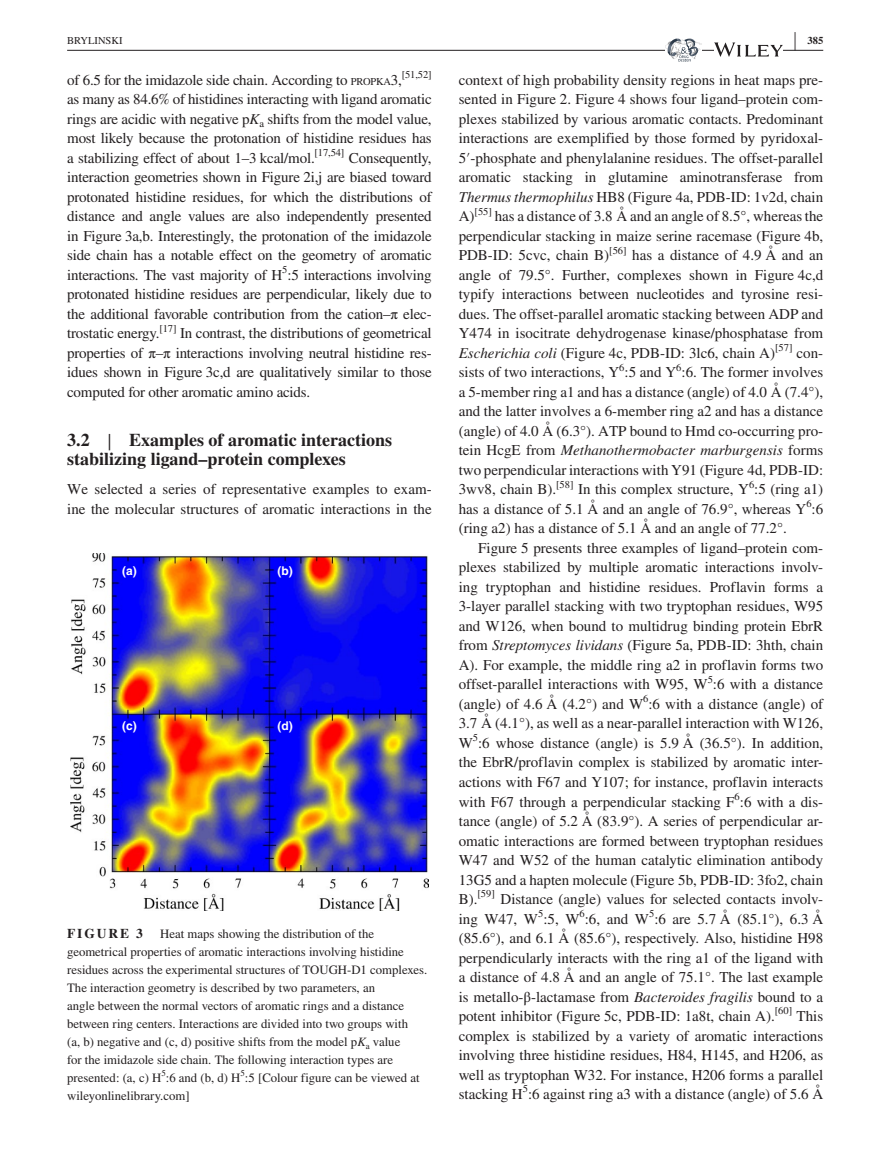
<style>
.page{position:relative;width:893px;height:1174px;background:#fff}
.page>*{position:absolute;margin:0;border:0;box-sizing:border-box;transform-origin:0 0}
.t1{font:700 25.95px "STIX";color:#231f20;scale:.36 1}
.t2{font:700 18px/19.5px "STIX";color:#231f20}
.t3{font:15px/19.5px "STIX";color:#231f20;text-align:justify}
.t4{font:700 13.5px "STIX";letter-spacing:.14em;color:#231f20}
.t5{font:12.75px/18px "STIX";color:#231f20}
.t6{font:700 12px "Helvetica";color:#fff}
.t7{font:10.5px "STIX";color:#231f20}
.t8{font:10.5px "STIX";color:#231f20}
.t9{font:700 10.5px "STIX";color:#231f20}
.s1{font-size:10.5px}
.s2{font-style:inherit}
.s3{font-style:italic}
.s4{font-size:15px}
.s5{font-weight:400;font-size:23.7px}
</style>
<div class="page">
<hr style="left:67px;top:50px;width:756px;height:1px;background:#231f20">
<svg style="left:665px;top:38px;width:37px;height:24px"></svg>
<svg style="left:714px;top:42px;width:69px;height:15px"></svg>
<img style="left:71px;top:553px;width:357px;height:357px">
<h1 class="t1" style="left:794px;top:26px;width:7px">|</h1>
<p class="t8" style="left:67px;top:33px;width:57px">BRYLINSKI</p>
<p class="t9" style="left:807px;top:34px;width:17px">385</p>
<p class="t3" style="left:67px;top:71px;width:336px">of 6.5 for the imidazole side chain. According to <span class="s1">PROPKA</span><span class="s2">3</span>,</p>
<p class="t7" style="left:402px;top:67px;width:31px">[51,52]</p>
<p class="t3" style="left:67px;top:90px;width:366px">as many as 84.6% of histidines interacting with ligand aromatic rings are acidic with negative p<span class="s3">K</span><sub>a</sub> shifts from the model value, most likely because the protonation of histidine residues has a stabilizing effect of about 1–3 kcal/mol.</p>
<p class="t3" style="left:459px;top:71px;width:366px">context of high probability density regions in heat maps pre&shy;sented in Figure 2. Figure 4 shows four ligand–protein com&shy;plexes stabilized by various aromatic contacts. Predominant interactions are exemplified by those formed by pyridoxal-5′-phosphate and phenylalanine residues. The offset-parallel aromatic stacking in glutamine aminotransferase from <span class="s3">Thermus thermophilus</span> HB8 (Figure 4a, PDB-ID: 1v2d, chain</p>
<p class="t7" style="left:459px;top:204px;width:35px"><span class="s4">A)</span>[55]</p>
<p class="t7" style="left:315px;top:145px;width:31px">[17,54]</p>
<p class="t3" style="left:67px;top:149px;width:366px;text-indent:282px">Consequently, interaction geometries shown in Figure 2i,j are biased toward protonated histidine residues, for which the distributions of distance and angle values are also independently presented in Figure 3a,b. Interestingly, the protonation of the imidazole side chain has a notable effect on the geometry of aromatic interactions. The vast majority of H :5 interactions involving</p>
<p class="t3" style="left:459px;top:207px;width:366px;text-indent:36px">has a distance of 3.8 Å and an angle of 8.5°, whereas the perpendicular stacking in maize serine racemase (Figure 4b, PDB-ID: 5cvc, chain B)</p>
<p class="t3" style="left:459px;top:246px;width:366px;text-indent:174px">has a distance of 4.9 Å and an angle of 79.5°. Further, complexes shown in Figure 4c,d typify interactions between nucleotides and tyrosine resi&shy;dues. The offset-parallel aromatic stacking between ADP and Y474 in isocitrate dehydrogenase kinase/phosphatase from <span class="s3">Escherichia coli</span> (Figure 4c, PDB-ID: 3lc6, chain A)</p>
<p class="t7" style="left:609px;top:243px;width:19px">[56]</p>
<p class="t7" style="left:282px;top:262px;width:7px">5</p>
<p class="t3" style="left:67px;top:285px;width:366px">protonated histidine residues are perpendicular, likely due to the additional favorable contribution from the cation–π elec&shy;trostatic energy.</p>
<p class="t7" style="left:159px;top:321px;width:19px">[17]</p>
<p class="t3" style="left:67px;top:324px;width:366px;text-indent:113px">In contrast, the distributions of geometrical properties of π–π interactions involving neutral histidine res&shy;idues shown in Figure 3c,d are qualitatively similar to those computed for other aromatic amino acids.</p>
<p class="t2" style="left:67px;top:429px;width:326px">3.2 <span class="s5">|</span> Examples of aromatic interactions stabilizing ligand–protein complexes</p>
<p class="t3" style="left:67px;top:480px;width:366px">We selected a series of representative examples to exam&shy;ine the molecular structures of aromatic interactions in the</p>
<p class="t7" style="left:775px;top:340px;width:19px">[57]</p>
<p class="t3" style="left:459px;top:344px;width:366px;text-align:right">con-<br>sists of two interactions, Y :5 and Y :6. The former involves</p>
<p class="t7" style="left:619px;top:360px;width:7px">6</p>
<p class="t7" style="left:676px;top:360px;width:7px">6</p>
<p class="t3" style="left:459px;top:383px;width:366px">a 5-member ring a1 and has a distance (angle) of 4.0 Å (7.4°), and the latter involves a 6-member ring a2 and has a distance (angle) of 4.0 Å (6.3°). ATP bound to Hmd co-occurring pro&shy;tein HcgE from <span class="s3">Methanothermobacter marburgensis</span> forms two perpendicular interactions with Y91 (Figure 4d, PDB-ID:<br>3wv8, chain B).</p>
<p class="t7" style="left:556px;top:477px;width:19px">[58]</p>
<p class="t3" style="left:578px;top:480px;width:247px">In this complex structure, Y :5 (ring a1)</p>
<p class="t7" style="left:749px;top:477px;width:7px">6</p>
<p class="t3" style="left:459px;top:500px;width:366px">has a distance of 5.1 Å and an angle of 76.9°, whereas Y :6</p>
<p class="t7" style="left:806px;top:496px;width:7px">6</p>
<p class="t3" style="left:459px;top:519px;width:330px">(ring a2) has a distance of 5.1 Å and an angle of 77.2°.</p>
<p class="t3" style="left:478px;top:539px;width:346px">Figure 5 presents three examples of ligand–protein com-</p>
<p class="t3" style="left:459px;top:558px;width:366px">plexes stabilized by multiple aromatic interactions involv-</p>
<p class="t3" style="left:459px;top:578px;width:366px">ing tryptophan and histidine residues. Proflavin forms a</p>
<p class="t3" style="left:459px;top:597px;width:366px">3-layer parallel stacking with two tryptophan residues, W95</p>
<p class="t3" style="left:459px;top:617px;width:366px">and W126, when bound to multidrug binding protein EbrR</p>
<p class="t3" style="left:459px;top:636px;width:366px">from <span class="s3">Streptomyces lividans</span> (Figure 5a, PDB-ID: 3hth, chain</p>
<p class="t3" style="left:459px;top:656px;width:366px">A). For example, the middle ring a2 in proflavin forms two</p>
<p class="t3" style="left:459px;top:675px;width:366px">offset-parallel interactions with W95, W :6 with a distance</p>
<p class="t6" style="left:122px;top:563px;width:16px">(a)</p>
<p class="t6" style="left:278px;top:563px;width:17px">(b)</p>
<p class="t7" style="left:708px;top:672px;width:7px">5</p>
<p class="t3" style="left:459px;top:695px;width:366px">(angle) of 4.6 Å (4.2°) and W :6 with a distance (angle) of</p>
<p class="t7" style="left:643px;top:691px;width:7px">6</p>
<p class="t3" style="left:459px;top:714px;width:366px">3.7 Å (4.1°), as well as a near-parallel interaction with W126,<br>W :6 whose distance (angle) is 5.9 Å (36.5°). In addition,</p>
<p class="t6" style="left:122px;top:718px;width:16px">(c)</p>
<p class="t6" style="left:278px;top:718px;width:17px">(d)</p>
<p class="t7" style="left:473px;top:730px;width:7px">5</p>
<p class="t3" style="left:459px;top:753px;width:366px">the EbrR/proflavin complex is stabilized by aromatic inter&shy;actions with F67 and Y107; for instance, proflavin interacts with F67 through a perpendicular stacking F :6 with a dis-</p>
<p class="t7" style="left:735px;top:789px;width:7px">6</p>
<p class="t3" style="left:459px;top:812px;width:366px">tance (angle) of 5.2 Å (83.9°). A series of perpendicular ar&shy;omatic interactions are formed between tryptophan residues W47 and W52 of the human catalytic elimination antibody 13G5 and a hapten molecule (Figure 5b, PDB-ID: 3fo2, chain B).</p>
<p class="t7" style="left:477px;top:886px;width:19px">[59]</p>
<p class="t3" style="left:459px;top:890px;width:366px;text-align:right">Distance (angle) values for selected contacts involv-<br>ing W47, W :5, W :6, and W :6 are 5.7 Å (85.1°), 6.3 Å</p>
<p class="t7" style="left:538px;top:906px;width:7px">5</p>
<p class="t7" style="left:579px;top:906px;width:7px">6</p>
<p class="t7" style="left:649px;top:906px;width:7px">5</p>
<p class="t3" style="left:459px;top:929px;width:366px">(85.6°), and 6.1 Å (85.6°), respectively. Also, histidine H98 perpendicularly interacts with the ring a1 of the ligand with a distance of 4.8 Å and an angle of 75.1°. The last example is metallo-β-lactamase from <span class="s3">Bacteroides fragilis</span> bound to a potent inhibitor (Figure 5c, PDB-ID: 1a8t, chain A).</p>
<p class="t4" style="left:67px;top:925px;width:77px">FIGURE 3</p>
<p class="t5" style="left:67px;top:925px;width:362px;text-indent:93px">Heat maps showing the distribution of the geometrical properties of aromatic interactions involving histidine residues across the experimental structures of TOUGH-D1 complexes.<br>The interaction geometry is described by two parameters, an<br>angle between the normal vectors of aromatic rings and a distance between ring centers. Interactions are divided into two groups with<br>(a, b) negative and (c, d) positive shifts from the model p<span class="s3">K</span><sub>a</sub> value<br>for the imidazole side chain. The following interaction types are presented: (a, c) H<sup>5</sup>:6 and (b, d) H<sup>5</sup>:5 [Colour figure can be viewed at wileyonlinelibrary.com]</p>
<p class="t7" style="left:775px;top:1003px;width:19px">[60]</p>
<p class="t3" style="left:459px;top:1007px;width:366px;text-indent:338px">This complex is stabilized by a variety of aromatic interactions involving three histidine residues, H84, H145, and H206, as well as tryptophan W32. For instance, H206 forms a parallel stacking H :6 against ring a3 with a distance (angle) of 5.6 Å</p>
<p class="t7" style="left:523px;top:1081px;width:7px">5</p>
</div>
